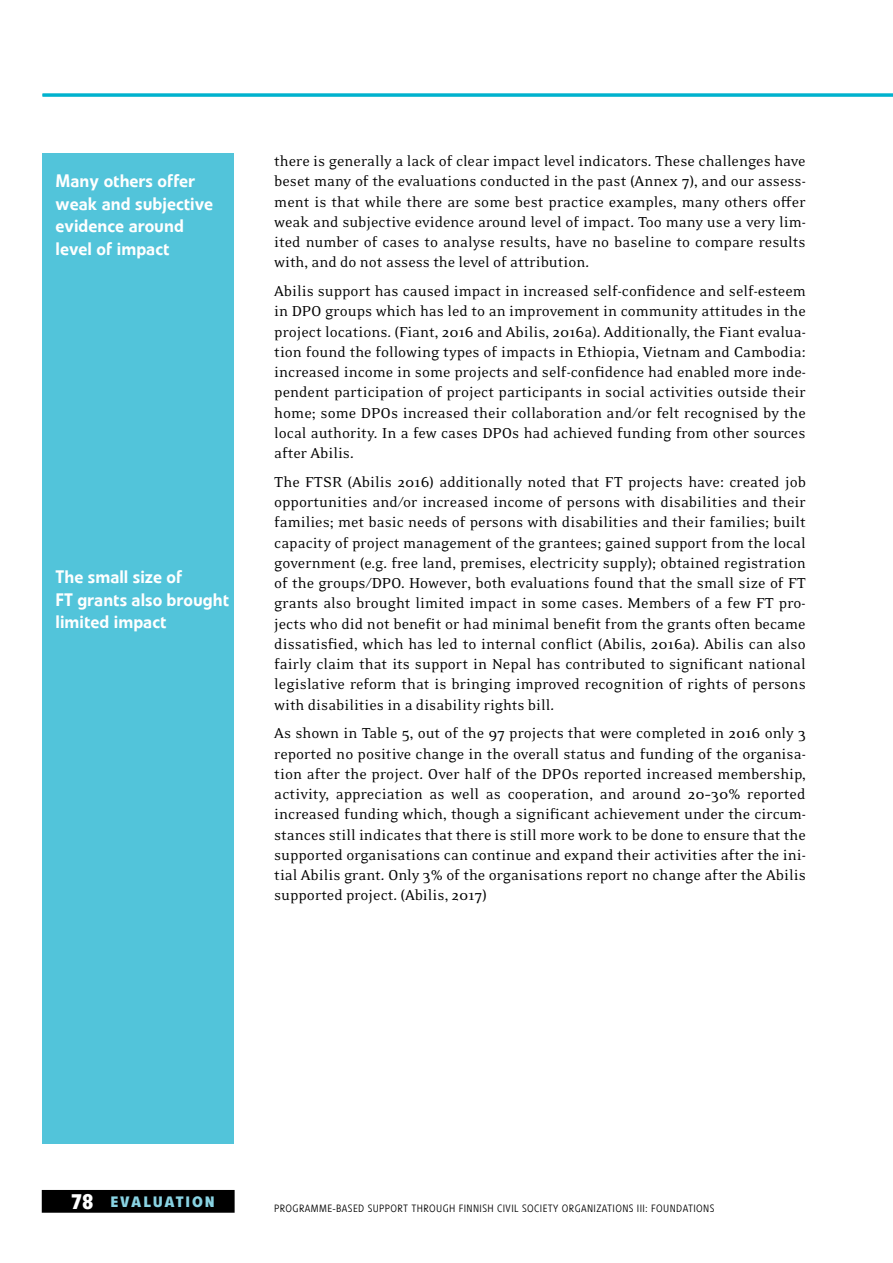
<style>
.page{position:relative;width:893px;height:1263px;background:#fff}
.page>*{position:absolute;margin:0;border:0;box-sizing:border-box;transform-origin:0 0}
.t1{font:500 18px/22.5px "Veto Com";color:#fff}
.t2{font:16.5px/20.2px "Eidetic Neo OT";color:#000;text-align:justify}
.t3{font:700 15px "Veto Com";letter-spacing:.12em;color:#89d3e3;scale:1.05 1}
.t4{font:300 10.5px "Veto Com";letter-spacing:.035em;color:#000}
.s1{font-size:21px;color:#fff}
</style>
<div class="page">
<div style="left:43px;top:1191px;width:191px;height:21px;background:#000"></div>
<div style="left:42px;top:1190px;width:193px;height:23px;border:2px solid #000"></div>
<div style="left:43px;top:153px;width:191px;height:991px;background:#52c4da"></div>
<hr style="left:43px;top:94px;width:850px;height:3px;background:#00b2ce">
<p class="t1" style="left:56px;top:170px;width:159px">Many others offer weak and subjective evidence around level of impact</p>
<p class="t1" style="left:56px;top:566px;width:175px">The small size of<br>FT grants also brought limited impact</p>
<p class="t2" style="left:274px;top:151px;width:533px">there is generally a lack of clear impact level indicators. These challenges have beset many of the evaluations conducted in the past (Annex 7), and our assess&shy;ment is that while there are some best practice examples, many others offer weak and subjective evidence around level of impact. Too many use a very lim&shy;ited number of cases to analyse results, have no baseline to compare results with, and do not assess the level of attribution.</p>
<p class="t2" style="left:274px;top:281px;width:533px">Abilis support has caused impact in increased self-confidence and self-esteem in DPO groups which has led to an improvement in community attitudes in the project locations. (Fiant, 2016 and Abilis, 2016a). Additionally, the Fiant evalua&shy;tion found the following types of impacts in Ethiopia, Vietnam and Cambodia: increased income in some projects and self-confidence had enabled more inde&shy;pendent participation of project participants in social activities outside their home; some DPOs increased their collaboration and/or felt recognised by the local authority. In a few cases DPOs had achieved funding from other sources after Abilis.</p>
<p class="t2" style="left:274px;top:472px;width:533px">The FTSR (Abilis 2016) additionally noted that FT projects have: created job opportunities and/or increased income of persons with disabilities and their families; met basic needs of persons with disabilities and their families; built capacity of project management of the grantees; gained support from the local government (e.g. free land, premises, electricity supply); obtained registration of the groups/DPO. However, both evaluations found that the small size of FT grants also brought limited impact in some cases. Members of a few FT pro&shy;jects who did not benefit or had minimal benefit from the grants often became dissatisfied, which has led to internal conflict (Abilis, 2016a). Abilis can also fairly claim that its support in Nepal has contributed to significant national legislative reform that is bringing improved recognition of rights of persons with disabilities in a disability rights bill.</p>
<p class="t2" style="left:274px;top:724px;width:533px">As shown in Table 5, out of the 97 projects that were completed in 2016 only 3 reported no positive change in the overall status and funding of the organisa&shy;tion after the project. Over half of the DPOs reported increased membership, activity, appreciation as well as cooperation, and around 20–30% reported increased funding which, though a significant achievement under the circum&shy;stances still indicates that there is still more work to be done to ensure that the supported organisations can continue and expand their activities after the ini&shy;tial Abilis grant. Only 3% of the organisations report no change after the Abilis supported project. (Abilis, 2017)</p>
<p class="t3" style="left:71px;top:1192px;width:139px"><span class="s1">78</span> EVALUATION</p>
<p class="t4" style="left:274px;top:1202px;width:442px">PROGRAMME-BASED SUPPORT THROUGH FINNISH CIVIL SOCIETY ORGANIZATIONS III: FOUNDATIONS</p>
</div>
